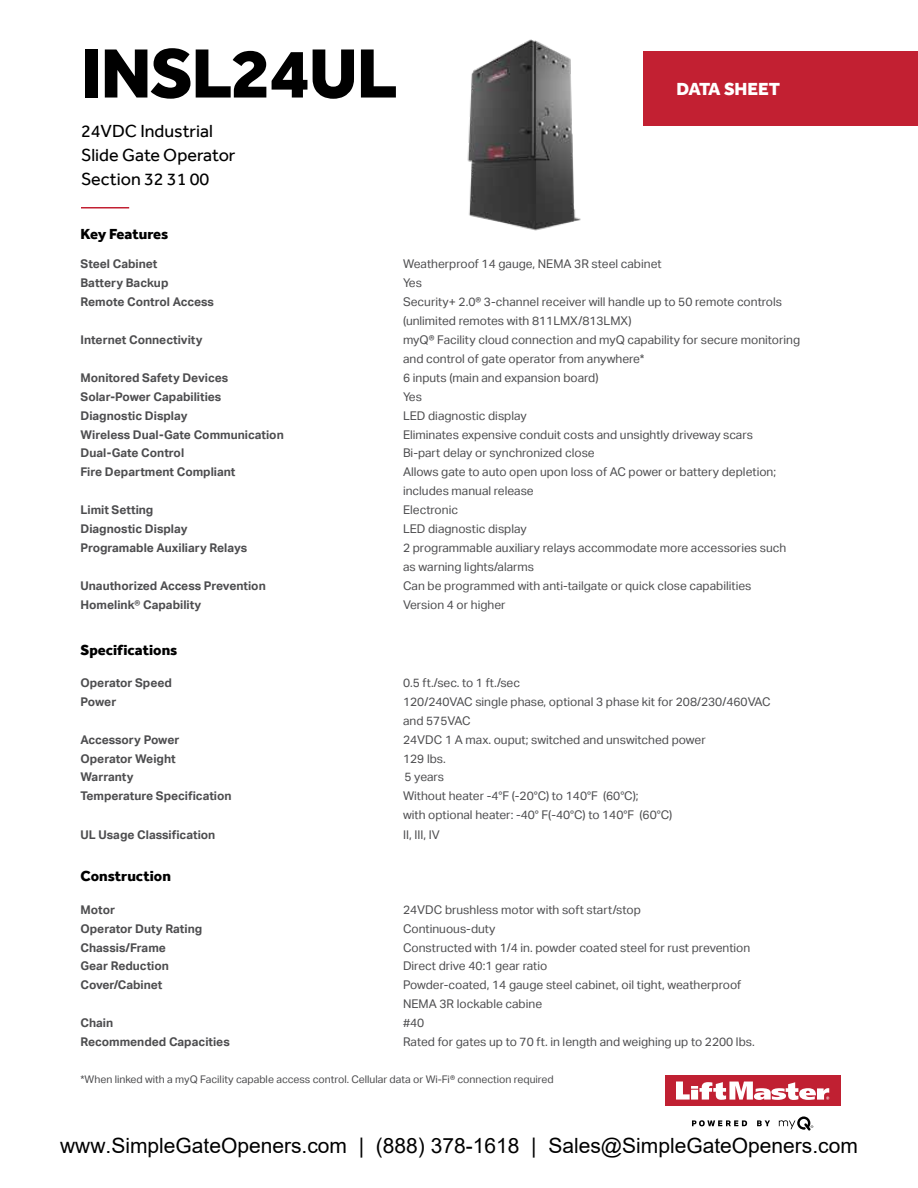
<style>
.page{position:relative;width:918px;height:1188px;background:#fff}
.page>*{position:absolute;margin:0;border:0;box-sizing:border-box;transform-origin:0 0}
.t1{font:800 72px "Effra";letter-spacing:-.02em;color:#000}
.t2{font:21px "Arial";color:#000}
.t3{font:18px/24px "Effra";color:#000}
.t4{font:800 18px "Effra";color:#fff}
.t5{font:800 15px "Effra";color:#000}
.t6{font:12px/18.9px "Aktiv Grotesk";color:#4d4d4f}
.t7{font:700 12px "Aktiv Grotesk";color:#4d4d4f}
.t8{font:10.5px "Aktiv Grotesk";color:#4d4d4f}
.s1{color:#636466}
</style>
<div class="page">
<img style="left:467px;top:39px;width:114px;height:192px">
<hr style="left:81px;top:207px;width:48px;height:1px;background:#c22032">
<div style="left:644px;top:52px;width:274px;height:74px;background:#c22032"></div>
<div style="left:665px;top:1076px;width:175px;height:30px;background:#c02032"></div>
<svg style="left:676px;top:1082px;width:153px;height:18px"></svg>
<svg style="left:692px;top:1120px;width:55px;height:6px"></svg>
<svg style="left:757px;top:1120px;width:13px;height:6px"></svg>
<svg style="left:779px;top:1116px;width:34px;height:15px"></svg>
<h1 class="t1" style="left:81px;top:31px;width:318px">INSL24UL</h1>
<h3 class="t3" style="left:81px;top:119px;width:156px">24VDC Industrial<br>Slide Gate Operator<br>Section 32 31 00</h3>
<h3 class="t4" style="left:676px;top:78px;width:105px">DATA SHEET</h3>
<p class="t5" style="left:81px;top:225px;width:90px">Key Features</p>
<p class="t7" style="left:81px;top:257px;width:78px">Steel Cabinet</p>
<p class="t6" style="left:403px;top:255px;width:260px">Weatherproof 14 gauge, NEMA 3R steel cabinet</p>
<p class="t7" style="left:81px;top:276px;width:89px">Battery Backup</p>
<p class="t6" style="left:403px;top:274px;width:20px">Yes</p>
<p class="t7" style="left:81px;top:295px;width:135px">Remote Control Access</p>
<p class="t6" style="left:403px;top:293px;width:381px">Security+ 2.0® 3-channel receiver will handle up to 50 remote controls (unlimited remotes with 811LMX/813LMX)</p>
<p class="t7" style="left:81px;top:333px;width:123px">Internet Connectivity</p>
<p class="t6" style="left:403px;top:330px;width:399px">myQ® Facility cloud connection and myQ capability for secure monitoring and control of gate operator from anywhere*</p>
<p class="t7" style="left:81px;top:371px;width:149px">Monitored Safety Devices</p>
<p class="t6" style="left:403px;top:368px;width:197px">6 inputs (main and expansion board)</p>
<p class="t7" style="left:81px;top:390px;width:142px">Solar-Power Capabilities</p>
<p class="t6" style="left:403px;top:387px;width:20px">Yes</p>
<p class="t7" style="left:81px;top:408px;width:108px">Diagnostic Display</p>
<p class="t6" style="left:403px;top:406px;width:125px">LED diagnostic display</p>
<p class="t7" style="left:81px;top:427px;width:205px">Wireless Dual-Gate Communication</p>
<p class="t6" style="left:403px;top:425px;width:351px">Eliminates expensive conduit costs and unsightly driveway scars</p>
<p class="t7" style="left:81px;top:446px;width:105px">Dual-Gate Control</p>
<p class="t6" style="left:403px;top:444px;width:193px">Bi-part delay or synchronized close</p>
<p class="t7" style="left:81px;top:465px;width:156px">Fire Department Compliant</p>
<p class="t6" style="left:403px;top:463px;width:375px">Allows gate to auto open upon loss of AC power or battery depletion; includes manual release</p>
<p class="t7" style="left:81px;top:503px;width:74px">Limit Setting</p>
<p class="t6" style="left:403px;top:501px;width:57px">Electronic</p>
<p class="t7" style="left:81px;top:522px;width:108px">Diagnostic Display</p>
<p class="t6" style="left:403px;top:519px;width:125px">LED diagnostic display</p>
<p class="t7" style="left:81px;top:541px;width:168px">Programable Auxiliary Relays</p>
<p class="t6" style="left:403px;top:538px;width:385px">2 programmable auxiliary relays accommodate more accessories such as warning lights/alarms</p>
<p class="t7" style="left:81px;top:579px;width:187px">Unauthorized Access Prevention</p>
<p class="t6" style="left:403px;top:576px;width:350px">Can be programmed with anti-tailgate or quick close capabilities</p>
<p class="t7" style="left:81px;top:597px;width:122px">Homelink® Capability</p>
<p class="t6" style="left:403px;top:595px;width:104px">Version 4 or higher</p>
<p class="t5" style="left:81px;top:641px;width:99px">Specifications</p>
<p class="t7" style="left:81px;top:676px;width:93px">Operator Speed</p>
<p class="t6" style="left:403px;top:673px;width:119px">0.5 ft./sec. to 1 ft./sec</p>
<p class="t7" style="left:81px;top:695px;width:37px">Power</p>
<p class="t6" style="left:403px;top:692px;width:369px">120/240VAC single phase, optional 3 phase kit for 208/230/460VAC and 575VAC</p>
<p class="t7" style="left:81px;top:732px;width:101px">Accessory Power</p>
<p class="t6" style="left:403px;top:730px;width:304px">24VDC 1 A max. ouput; switched and unswitched power</p>
<p class="t7" style="left:81px;top:751px;width:97px">Operator Weight</p>
<p class="t6" style="left:403px;top:749px;width:44px">129 lbs.</p>
<p class="t7" style="left:81px;top:770px;width:54px">Warranty</p>
<p class="t6" style="left:405px;top:768px;width:41px">5 years</p>
<p class="t7" style="left:81px;top:789px;width:153px">Temperature Specification</p>
<p class="t6" style="left:403px;top:787px;width:271px">Without heater -4<span class="s1">°</span>F (-20<span class="s1">°</span>C) to 140<span class="s1">°</span>F (60<span class="s1">°</span>C);<br>with optional heater: -40<span class="s1">°</span> F(-40<span class="s1">°</span>C) to 140<span class="s1">°</span>F (60<span class="s1">°</span>C)</p>
<p class="t7" style="left:81px;top:828px;width:136px">UL Usage Classification</p>
<p class="t6" style="left:403px;top:825px;width:38px">II, III, IV</p>
<p class="t5" style="left:81px;top:867px;width:92px">Construction</p>
<p class="t7" style="left:81px;top:903px;width:36px">Motor</p>
<p class="t6" style="left:403px;top:900px;width:239px">24VDC brushless motor with soft start/stop</p>
<p class="t7" style="left:81px;top:921px;width:123px">Operator Duty Rating</p>
<p class="t6" style="left:403px;top:919px;width:94px">Continuous-duty</p>
<p class="t7" style="left:81px;top:940px;width:87px">Chassis/Frame</p>
<p class="t6" style="left:403px;top:938px;width:349px">Constructed with 1/4 in. powder coated steel for rust prevention</p>
<p class="t7" style="left:81px;top:959px;width:90px">Gear Reduction</p>
<p class="t6" style="left:403px;top:957px;width:146px">Direct drive 40:1 gear ratio</p>
<p class="t7" style="left:81px;top:978px;width:83px">Cover/Cabinet</p>
<p class="t6" style="left:403px;top:976px;width:340px">Powder-coated, 14 gauge steel cabinet, oil tight, weatherproof<br>NEMA 3R lockable cabine</p>
<p class="t7" style="left:81px;top:1016px;width:34px">Chain</p>
<p class="t6" style="left:403px;top:1014px;width:23px">#40</p>
<p class="t7" style="left:81px;top:1035px;width:151px">Recommended Capacities</p>
<p class="t6" style="left:403px;top:1032px;width:353px">Rated for gates up to 70 ft. in length and weighing up to 2200 lbs.</p>
<p class="t8" style="left:81px;top:1073px;width:475px">*When linked with a myQ Facility capable access control. Cellular data or Wi-Fi® connection required</p>
<h2 class="t2" style="left:60px;top:1131px;width:799px">www.SimpleGateOpeners.com | (888) 378-1618 | Sales@SimpleGateOpeners.com</h2>
</div>
